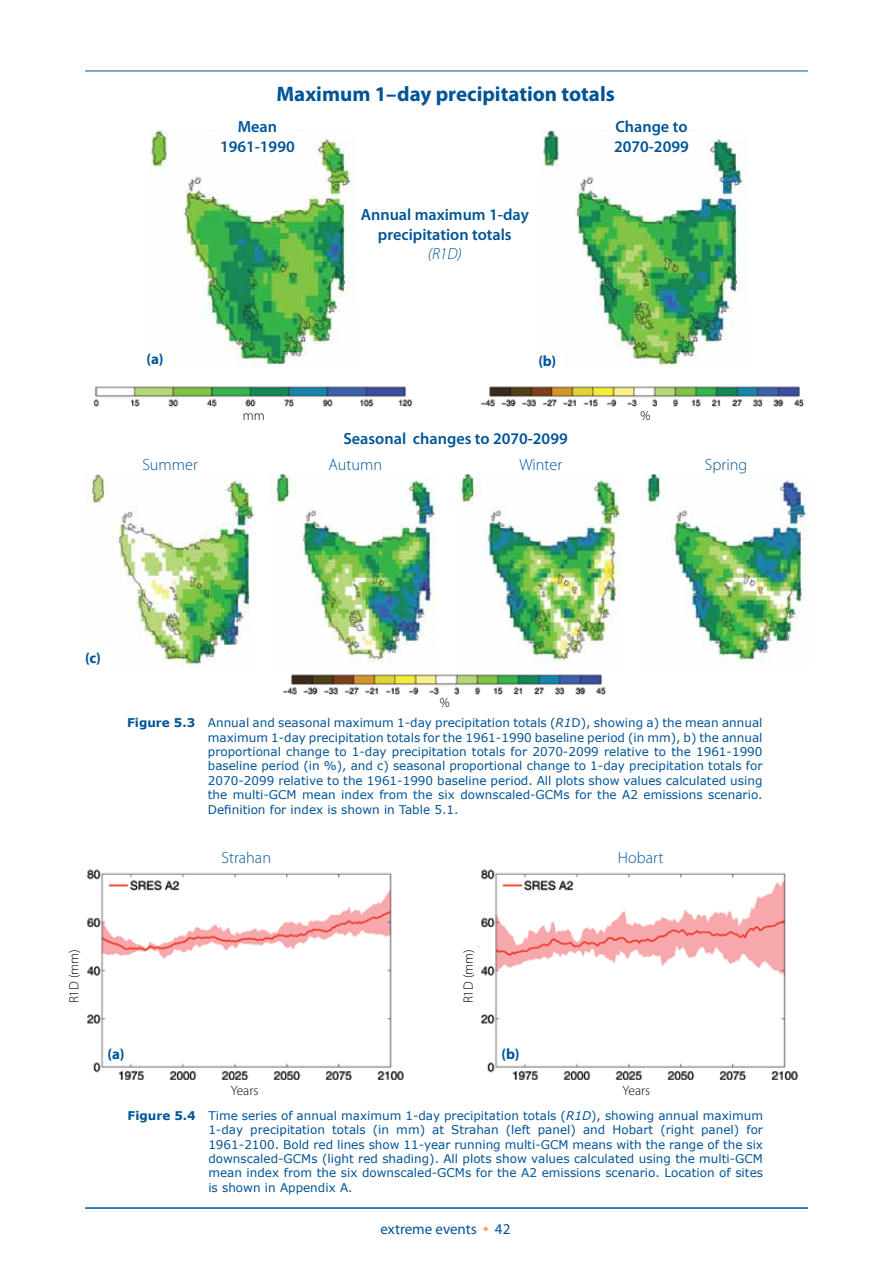
<style>
.page{position:relative;width:893px;height:1263px;background:#fff}
.page>*{position:absolute;margin:0;border:0;box-sizing:border-box;transform-origin:0 0}
.t1{font:700 21px "Myriad Pro";color:#005496}
.t2{font:600 16.2px/19.5px "Myriad Pro";color:#005496;text-align:center}
.t3{font:300 16.2px "Myriad Pro";color:#005496}
.t4{font:15px "Myriad Pro";color:#005496}
.t5{font:700 15px "Myriad Pro";color:#005496}
.t6{font:300 13.5px "Myriad Pro";color:#000}
.t7{font:12px/14.4px "Verdana";color:#005496;text-align:justify}
.s1{font-weight:300;font-style:italic}
.s2{font-weight:700}
.s3{font-style:italic}
.s4{font-size:19.5px;color:#f89c62}
</style>
<div class="page">
<hr style="left:85px;top:71px;width:723px;height:1px;background:#005496">
<hr style="left:85px;top:1208px;width:723px;height:1px;background:#005496">
<img style="left:88px;top:474px;width:166px;height:193px">
<img style="left:270px;top:474px;width:166px;height:189px">
<img style="left:456px;top:474px;width:164px;height:188px">
<img style="left:641px;top:474px;width:166px;height:189px">
<img style="left:150px;top:130px;width:206px;height:236px">
<img style="left:543px;top:130px;width:205px;height:236px">
<div style="left:146px;top:349px;width:25px;height:19px;background:#fff"></div>
<div style="left:538px;top:351px;width:24px;height:19px;background:#fff"></div>
<img style="left:93px;top:386px;width:320px;height:21px">
<img style="left:480px;top:386px;width:324px;height:21px">
<img style="left:282px;top:674px;width:324px;height:21px">
<img style="left:87px;top:869px;width:317px;height:210px">
<img style="left:478px;top:869px;width:320px;height:210px">
<div style="left:108px;top:1045px;width:24px;height:16px;background:#fff"></div>
<div style="left:502px;top:1045px;width:24px;height:16px;background:#fff"></div>
<div style="left:85px;top:648px;width:24px;height:19px;background:#fff"></div>
<p class="t1" style="left:276px;top:80px;width:340px">Maximum 1–day precipitation totals</p>
<p class="t2" style="left:220px;top:117px;width:76px">Mean<br>1961-1990</p>
<p class="t2" style="left:614px;top:117px;width:76px;text-align:left">Change to<br>2070-2099</p>
<p class="t2" style="left:361px;top:205px;width:169px">Annual maximum 1-day precipitation totals <span class="s1">(R1D)</span></p>
<p class="t5" style="left:146px;top:350px;width:19px">(a)</p>
<p class="t5" style="left:538px;top:351px;width:19px">(b)</p>
<p class="t6" style="left:243px;top:407px;width:24px">mm</p>
<p class="t6" style="left:641px;top:407px;width:11px">%</p>
<p class="t2" style="left:343px;top:429px;width:226px">Seasonal changes to 2070-2099</p>
<p class="t3" style="left:142px;top:455px;width:57px">Summer</p>
<p class="t3" style="left:329px;top:455px;width:55px">Autumn</p>
<p class="t3" style="left:519px;top:455px;width:44px">Winter</p>
<p class="t3" style="left:705px;top:455px;width:44px">Spring</p>
<p class="t5" style="left:85px;top:648px;width:17px">(c)</p>
<p class="t6" style="left:440px;top:695px;width:11px">%</p>
<p class="t7" style="left:208px;top:715px;width:556px;text-indent:-81px"><span class="s2">Figure 5.3</span> Annual and seasonal maximum 1‑day precipitation totals (<span class="s3">R1</span>D), showing a) the mean annual maximum 1‑day precipitation totals for the 1961‑1990 baseline period (in mm), b) the annual proportional change to 1‑day precipitation totals for 2070‑2099 relative to the 1961‑1990 baseline period (in %), and c) seasonal proportional change to 1‑day precipitation totals for 2070‑2099 relative to the 1961‑1990 baseline period. All plots show values calculated using the multi‑GCM mean index from the six downscaled‑GCMs for the A2 emissions scenario.<br>Definition for index is shown in Table 5.1.</p>
<p class="t3" style="left:222px;top:847px;width:51px">Strahan</p>
<p class="t3" style="left:618px;top:847px;width:47px">Hobart</p>
<p class="t6" style="left:66px;top:1003px;width:56px;rotate:-90deg">R1D (mm)</p>
<p class="t6" style="left:460px;top:1003px;width:56px;rotate:-90deg">R1D (mm)</p>
<p class="t5" style="left:108px;top:1044px;width:19px">(a)</p>
<p class="t5" style="left:502px;top:1044px;width:19px">(b)</p>
<p class="t6" style="left:231px;top:1082px;width:29px">Years</p>
<p class="t6" style="left:622px;top:1082px;width:29px">Years</p>
<p class="t7" style="left:208px;top:1108px;width:556px;text-indent:-81px"><span class="s2">Figure 5.4</span> Time series of annual maximum 1‑day precipitation totals (<span class="s3">R1D</span>), showing annual maximum 1‑day precipitation totals (in mm) at Strahan (left panel) and Hobart (right panel) for 1961‑2100. Bold red lines show 11‑year running multi‑GCM means with the range of the six downscaled‑GCMs (light red shading). All plots show values calculated using the multi‑GCM mean index from the six downscaled‑GCMs for the A2 emissions scenario. Location of sites is shown in Appendix A.</p>
<p class="t4" style="left:380px;top:1220px;width:131px">extreme events <span class="s4">•</span> 42</p>
</div>
